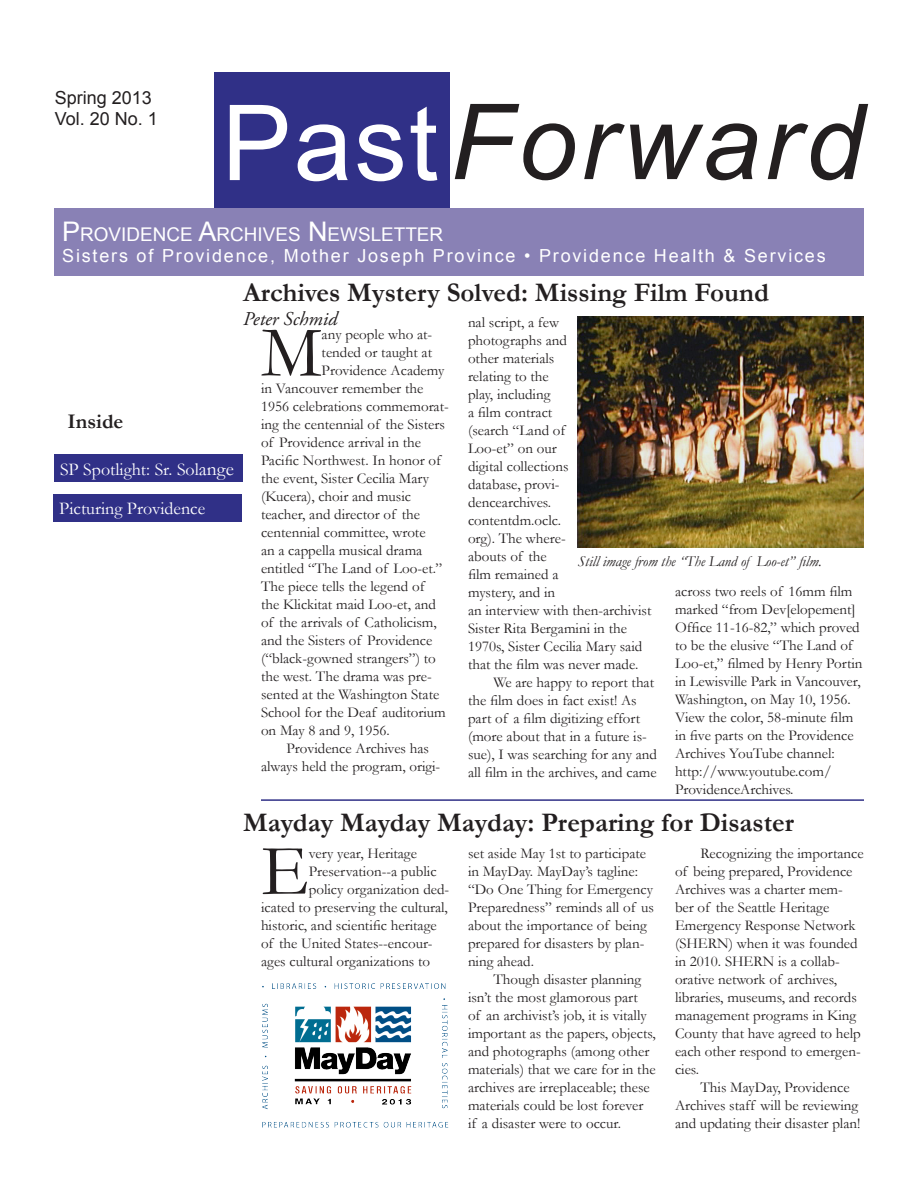
<style>
.page{position:relative;width:918px;height:1188px;background:#fff}
.page>*{position:absolute;margin:0;border:0;box-sizing:border-box;transform-origin:0 0}
.Mast1{font:italic 105px "Arial";letter-spacing:.04em;color:#231f20}
.First_Paragraph{font:72.75px "Garamond";color:#231f20}
.t1{font:700 27px "Garamond";color:#231f20}
.t2{font:700 21px "Garamond";color:#231f20}
.Byline{font:italic 19.5px "Adobe Garamond Pro";color:#231f20}
.Mast_3{font:18.9px "Arial";color:#fff}
.Mast_4{font:18px "Arial";letter-spacing:.1em;color:#fff}
.t3{font:18px "Garamond";color:#fff}
.Date_Issue{font:18px "Arial";color:#231f20}
.First_Paragraph-2{font:15px/18px "Garamond";color:#231f20}
.t4{font:italic 15px "Garamond";color:#231f20}
.s1{font-style:normal;color:#fff}
.s2{font-size:27px}
.s3{font-size:19.5px}
</style>
<div class="page">
<div style="left:214px;top:72px;width:236px;height:139px;background:#303087"></div>
<div style="left:55px;top:208px;width:809px;height:68px;background:#8981b5"></div>
<div style="left:54px;top:454px;width:189px;height:28px;background:#303087"></div>
<div style="left:53px;top:494px;width:189px;height:28px;background:#303087"></div>
<hr style="left:261px;top:799px;width:603px;height:2px;background:#303087">
<img style="left:262px;top:983px;width:187px;height:145px">
<img style="left:578px;top:317px;width:286px;height:230px">
<p class="Date_Issue" style="left:55px;top:86px;width:99px">Spring 2013</p>
<p class="Date_Issue" style="left:55px;top:107px;width:105px">Vol. 20 No. 1</p>
<p class="Mast1" style="left:222px;top:74px;width:644px"><span class="s1">Past</span>Forward</p>
<p class="Mast_3" style="left:62px;top:222px;width:382px"><span class="s2">P</span>ROVIDENCE <span class="s2">A</span>RCHIVES <span class="s2">N</span> EWSLETTER</p>
<p class="Mast_4" style="left:62px;top:244px;width:765px">Sisters of Providence, Mother Joseph Province • Providence Health &amp; Services</p>
<p class="t2" style="left:68px;top:407px;width:58px">Inside</p>
<p class="t3" style="left:60px;top:457px;width:175px">SP Spotlight: Sr. Sol<span class="s3">ange</span></p>
<p class="t3" style="left:59px;top:496px;width:148px">Picturing Providence</p>
<p class="t1" style="left:243px;top:274px;width:528px">Archives Mystery Solved: Missing Film Found</p>
<p class="Byline" style="left:243px;top:307px;width:96px">Peter Schmid</p>
<p class="First_Paragraph" style="left:261px;top:304px;width:62px">M</p>
<p class="First_Paragraph-2" style="left:322px;top:325px;width:112px">any people who at-</p>
<p class="First_Paragraph-2" style="left:468px;top:313px;width:185px">nal script, a few<br>photographs and<br>other materials<br>relating to the<br>play, including<br>a film contract<br>(search “Land of<br>Loo-et” on our<br>digital collections<br>database, provi-<br>dencearchives.<br>contentdm.oclc.<br>org). The where-<br>abouts of the<br>film remained a<br>mystery, and in<br>an interview with then-archivist<br>Sister Rita Bergamini in the<br>1970s, Sister Cecilia Mary said that the film was never made.</p>
<p class="First_Paragraph-2" style="left:468px;top:673px;width:190px;text-indent:26px">We are happy to report that the film does in fact exist! As part of a film digitizing effort (more about that in a future is&shy;sue), I was searching for any and all film in the archives, and came</p>
<p class="First_Paragraph-2" style="left:322px;top:343px;width:112px">tended or taught at</p>
<p class="First_Paragraph-2" style="left:322px;top:361px;width:124px">Providence Academy</p>
<p class="First_Paragraph-2" style="left:261px;top:379px;width:164px">in Vancouver remember the</p>
<p class="First_Paragraph-2" style="left:261px;top:397px;width:189px">1956 celebrations commemorat-</p>
<p class="First_Paragraph-2" style="left:261px;top:415px;width:185px">ing the centennial of the Sisters</p>
<p class="First_Paragraph-2" style="left:261px;top:433px;width:162px">of Providence arrival in the</p>
<p class="First_Paragraph-2" style="left:261px;top:451px;width:181px">Pacific Northwest. In honor of</p>
<p class="First_Paragraph-2" style="left:261px;top:469px;width:170px">the event, Sister Cecilia Mary</p>
<p class="First_Paragraph-2" style="left:261px;top:487px;width:152px">(Kucera), choir and music</p>
<p class="First_Paragraph-2" style="left:261px;top:505px;width:161px">teacher, and director of the</p>
<p class="First_Paragraph-2" style="left:261px;top:523px;width:166px">centennial committee, wrote</p>
<p class="First_Paragraph-2" style="left:261px;top:541px;width:163px">an a cappella musical drama</p>
<p class="First_Paragraph-2" style="left:261px;top:559px;width:183px">entitled “The Land of Loo-et.”</p>
<p class="First_Paragraph-2" style="left:261px;top:577px;width:165px">The piece tells the legend of</p>
<p class="First_Paragraph-2" style="left:261px;top:595px;width:176px">the Klickitat maid Loo-et, and</p>
<p class="First_Paragraph-2" style="left:261px;top:613px;width:177px">of the arrivals of Catholicism,</p>
<p class="First_Paragraph-2" style="left:261px;top:631px;width:173px">and the Sisters of Providence</p>
<p class="First_Paragraph-2" style="left:261px;top:649px;width:176px">(“black-gowned strangers”) to</p>
<p class="First_Paragraph-2" style="left:261px;top:667px;width:172px">the west. The drama was pre-</p>
<p class="First_Paragraph-2" style="left:261px;top:685px;width:180px">sented at the Washington State</p>
<p class="First_Paragraph-2" style="left:261px;top:703px;width:186px">School for the Deaf auditorium</p>
<p class="First_Paragraph-2" style="left:261px;top:721px;width:130px">on May 8 and 9, 1956.</p>
<p class="First_Paragraph-2" style="left:261px;top:739px;width:181px;text-indent:26px">Providence Archives has always held the program, origi-</p>
<p class="t4" style="left:578px;top:551px;width:245px">Still image from the “The Land of Loo-et” film.</p>
<p class="First_Paragraph-2" style="left:675px;top:582px;width:189px">across two reels of 16mm film marked “from Dev[elopement]<br>Office 11-16-82,” which proved to be the elusive “The Land of<br>Loo-et,” filmed by Henry Portin in Lewisville Park in Vancouver,<br>Washington, on May 10, 1956.<br>View the color, 58-minute film in five parts on the Providence<br>Archives YouTube channel: http://www.youtube.com/<br>ProvidenceArchives.</p>
<p class="t1" style="left:243px;top:804px;width:553px">Mayday Mayday Mayday: Preparing for Disaster</p>
<p class="First_Paragraph" style="left:261px;top:822px;width:49px">E</p>
<p class="First_Paragraph-2" style="left:309px;top:844px;width:110px">very year, Heritage</p>
<p class="First_Paragraph-2" style="left:309px;top:862px;width:129px">Preservation--a public</p>
<p class="First_Paragraph-2" style="left:309px;top:880px;width:142px">policy organization ded-</p>
<p class="First_Paragraph-2" style="left:261px;top:898px;width:188px">icated to preserving the cultural,</p>
<p class="First_Paragraph-2" style="left:261px;top:916px;width:177px">historic, and scientific heritage</p>
<p class="First_Paragraph-2" style="left:261px;top:934px;width:173px">of the United States--encour-</p>
<p class="First_Paragraph-2" style="left:261px;top:952px;width:171px">ages cultural organizations to</p>
<p class="First_Paragraph-2" style="left:468px;top:844px;width:188px">set aside May 1st to participate in MayDay. MayDay’s tagline: “Do One Thing for Emergency<br>Preparedness” reminds all of us about the importance of being prepared for disasters by plan&shy;ning ahead.</p>
<p class="First_Paragraph-2" style="left:468px;top:970px;width:189px;text-indent:26px">Though disaster planning isn’t the most glamorous part<br>of an archivist’s job, it is vitally important as the papers, objects, and photographs (among other materials) that we care for in the archives are irreplaceable; these materials could be lost forever<br>if a disaster were to occur.</p>
<p class="First_Paragraph-2" style="left:675px;top:844px;width:190px;text-indent:26px">Recognizing the importance of being prepared, Providence<br>Archives was a charter mem&shy;ber of the Seattle Heritage<br>Emergency Response Network (SHERN) when it was founded in 2010. SHERN is a collab&shy;orative network of archives, libraries, museums, and records management programs in King<br>County that have agreed to help each other respond to emergen&shy;cies.</p>
<p class="First_Paragraph-2" style="left:675px;top:1078px;width:187px;text-indent:26px">This MayDay, Providence<br>Archives staff will be reviewing and updating their disaster plan!</p>
</div>
